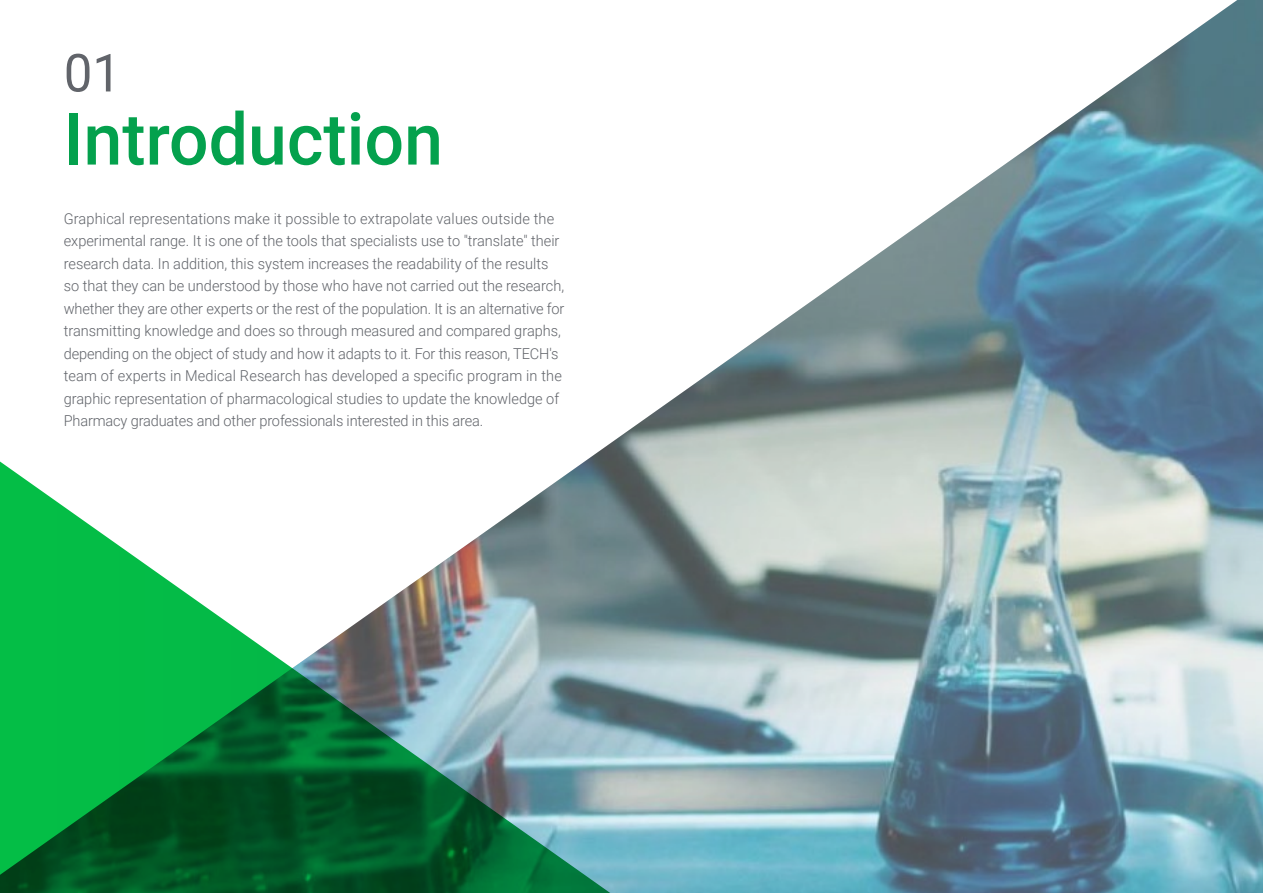
<style>
.page{position:relative;width:1263px;height:893px;background:#fff}
.page>*{position:absolute;margin:0;border:0;box-sizing:border-box;transform-origin:0 0}
.t1{font:500 72px "Roboto";color:#04a14d}
.t2{font:52.5px "Roboto";color:#61646a}
.t3{font:300 15px/22.5px "Roboto";color:#61646a}
</style>
<div class="page">
<img style="left:606px;top:0;width:657px;height:893px">
<svg style="left:0;top:446px;width:640px;height:447px"></svg>
<h2 class="t2" style="left:64px;top:36px;width:59px">01</h2>
<h1 class="t1" style="left:64px;top:89px;width:381px">Introduction</h1>
<p class="t3" style="left:64px;top:207px;width:502px">Graphical representations make it possible to extrapolate values outside the experimental range. It is one of the tools that specialists use to "translate" their research data. In addition, this system increases the readability of the results so that they can be understood by those who have not carried out the research, whether they are other experts or the rest of the population. It is an alternative for transmitting knowledge and does so through measured and compared graphs, depending on the object of study and how it adapts to it. For this reason, TECH's team of experts in Medical Research has developed a specific program in the graphic representation of pharmacological studies to update the knowledge of Pharmacy graduates and other professionals interested in this area.</p>
</div>
